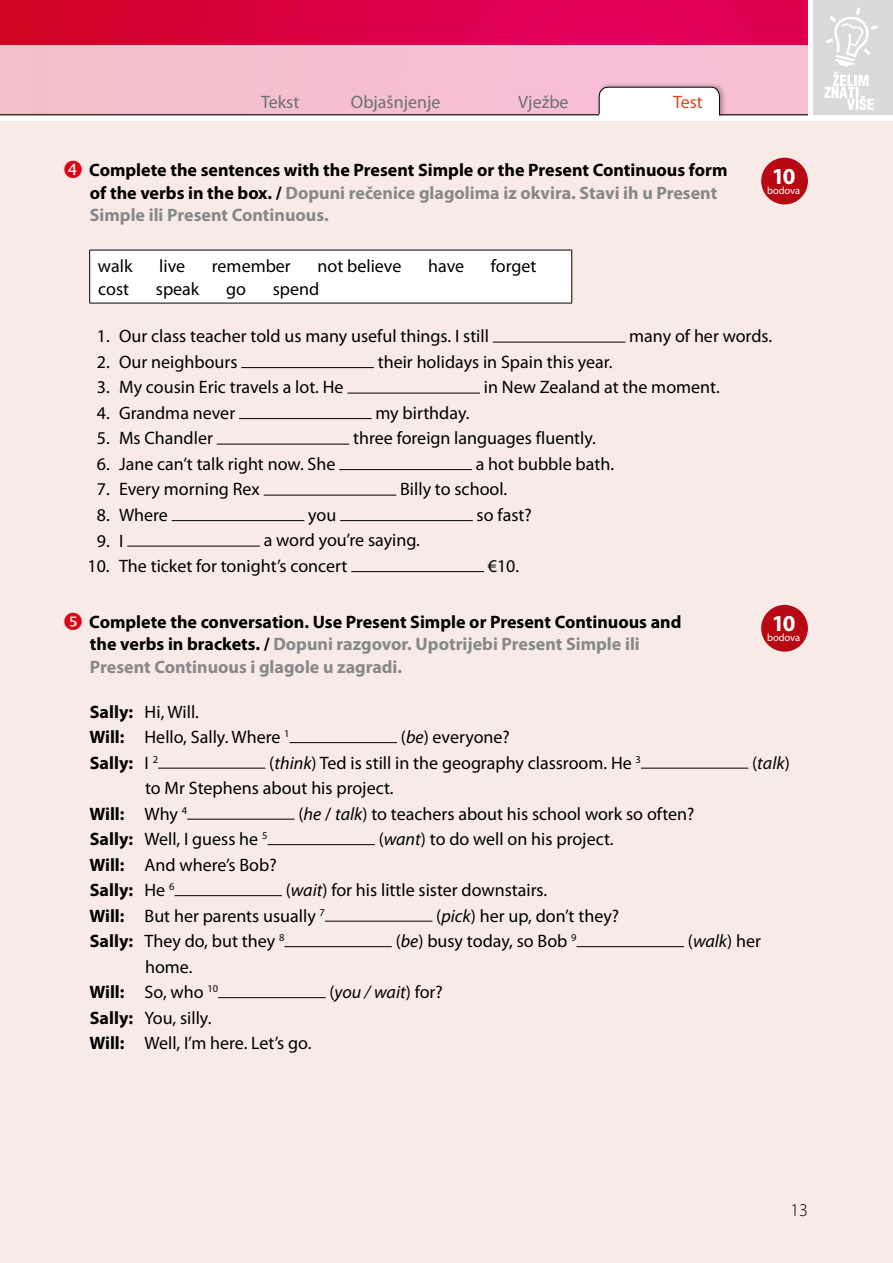
<style>
.page{position:relative;width:893px;height:1263px;background:#fff}
.page>*{position:absolute;margin:0;border:0;box-sizing:border-box;transform-origin:0 0}
.t1{font:700 22.95px "Myriad Pro";color:#fff}
.t2{font:18px/25.5px "Myriad Pro";color:#000}
.t3{font:700 18px/22.5px "Myriad Pro";color:#000}
.t4{font:18px "Myriad Pro";color:#6e6f70}
.t5{font:italic 18px "Myriad Pro";color:#000}
.t6{font:18px "Myriad Pro";color:#d8471b}
.t7{font:300 18px "Myriad Pro";color:#000}
.t8{font:10.5px "Myriad Pro";letter-spacing:-.01em;color:#fff}
.s1{color:#868889}
.s2{font-weight:700}
.s3{font-style:italic}
.s4{font-weight:400}
.s5{font-style:normal}
</style>
<div class="page">
<div style="left:0;top:121px;width:893px;height:1142px;background:#f8ebe7"></div>
<svg style="left:0;top:0;width:808px;height:45px;background:#d90044"></svg>
<div style="left:0;top:45px;width:810px;height:70px;background:#f5bfd1"></div>
<div style="left:813px;top:0;width:80px;height:115px;background:#d9dadb"></div>
<hr style="left:0;top:114px;width:808px;height:1px;background:#000">
<div style="left:596px;top:82px;width:130px;height:37px;background:#000;opacity:.28"></div>
<svg style="left:598px;top:86px;width:122px;height:30px;background:#f0eeef"></svg>
<div style="left:599px;top:114px;width:120px;height:6px;background:#fff"></div>
<svg style="left:824px;top:7px;width:54px;height:103px"></svg>
<div style="left:90px;top:250px;width:482px;height:53px;background:#fff"></div>
<hr style="left:89px;top:250px;width:483px;height:1px;background:#000">
<hr style="left:89px;top:250px;width:1px;height:53px;background:#000">
<hr style="left:571px;top:250px;width:1px;height:53px;background:#000">
<hr style="left:89px;top:303px;width:483px;height:1px;background:#000">
<hr style="left:493px;top:342px;width:132px;height:1px;background:#000">
<hr style="left:241px;top:367px;width:133px;height:1px;background:#000">
<hr style="left:347px;top:393px;width:133px;height:1px;background:#000">
<hr style="left:239px;top:418px;width:133px;height:1px;background:#000">
<hr style="left:217px;top:444px;width:132px;height:1px;background:#000">
<hr style="left:339px;top:469px;width:133px;height:1px;background:#000">
<hr style="left:264px;top:495px;width:132px;height:1px;background:#000">
<hr style="left:172px;top:520px;width:132px;height:1px;background:#000">
<hr style="left:340px;top:520px;width:133px;height:1px;background:#000">
<hr style="left:127px;top:546px;width:133px;height:1px;background:#000">
<hr style="left:351px;top:571px;width:133px;height:1px;background:#000">
<hr style="left:290px;top:742px;width:107px;height:1px;background:#000">
<hr style="left:158px;top:768px;width:107px;height:1px;background:#000">
<hr style="left:641px;top:768px;width:107px;height:1px;background:#000">
<hr style="left:187px;top:819px;width:108px;height:1px;background:#000">
<hr style="left:267px;top:844px;width:108px;height:1px;background:#000">
<hr style="left:175px;top:895px;width:107px;height:1px;background:#000">
<hr style="left:325px;top:921px;width:107px;height:1px;background:#000">
<hr style="left:284px;top:946px;width:108px;height:1px;background:#000">
<hr style="left:577px;top:946px;width:107px;height:1px;background:#000">
<hr style="left:218px;top:997px;width:108px;height:1px;background:#000">
<div style="left:761px;top:158px;width:47px;height:46px;background:#b70813;border-radius:50%"></div>
<div style="left:761px;top:605px;width:47px;height:47px;background:#b70813;border-radius:50%"></div>
<p class="t4" style="left:261px;top:91px;width:40px">Tekst</p>
<p class="t4" style="left:351px;top:91px;width:91px">Objašnjenje</p>
<p class="t4" style="left:518px;top:91px;width:52px">Vježbe</p>
<p class="t6" style="left:673px;top:91px;width:31px">Test</p>
<p class="t3" style="left:89px;top:158px;width:640px">Complete the sentences with the Present Simple or the Present Continuous form of the verbs in the box. / <span class="s1">Dopuni rečenice glagolima iz okvira. Stavi ih u Present<br>Simple ili Present Continuous.</span></p>
<p class="t2" style="left:98px;top:253px;width:36px">walk</p>
<p class="t2" style="left:159px;top:253px;width:27px">live</p>
<p class="t2" style="left:212px;top:253px;width:80px">remember</p>
<p class="t2" style="left:318px;top:253px;width:85px">not believe</p>
<p class="t2" style="left:428px;top:253px;width:38px">have</p>
<p class="t2" style="left:491px;top:253px;width:47px">forget</p>
<p class="t2" style="left:98px;top:275px;width:32px">cost</p>
<p class="t2" style="left:156px;top:275px;width:45px">speak</p>
<p class="t2" style="left:226px;top:275px;width:21px">go</p>
<p class="t2" style="left:273px;top:275px;width:48px">spend</p>
<p class="t2" style="left:97px;top:323px;width:394px">1. Our class teacher told us many useful things. I still</p>
<p class="t2" style="left:629px;top:323px;width:143px">many of her words.</p>
<p class="t2" style="left:97px;top:349px;width:142px">2. Our neighbours</p>
<p class="t2" style="left:378px;top:349px;width:235px">their holidays in Spain this year.</p>
<p class="t2" style="left:97px;top:374px;width:248px">3. My cousin Eric travels a lot. He</p>
<p class="t2" style="left:484px;top:374px;width:236px">in New Zealand at the moment.</p>
<p class="t2" style="left:97px;top:400px;width:140px">4. Grandma never</p>
<p class="t2" style="left:375px;top:400px;width:94px">my birthday.</p>
<p class="t2" style="left:97px;top:425px;width:117px">5. Ms Chandler</p>
<p class="t2" style="left:353px;top:425px;width:243px">three foreign languages fluently.</p>
<p class="t2" style="left:97px;top:451px;width:240px">6. Jane can’t talk right now. She</p>
<p class="t2" style="left:476px;top:451px;width:138px">a hot bubble bath.</p>
<p class="t2" style="left:97px;top:476px;width:164px">7. Every morning Rex</p>
<p class="t2" style="left:400px;top:476px;width:107px">Billy to school.</p>
<p class="t2" style="left:97px;top:502px;width:73px">8. Where</p>
<p class="t2" style="left:308px;top:502px;width:30px">you</p>
<p class="t2" style="left:477px;top:502px;width:57px">so fast?</p>
<p class="t2" style="left:97px;top:527px;width:28px">9. I</p>
<p class="t2" style="left:264px;top:527px;width:156px">a word you’re saying.</p>
<p class="t2" style="left:88px;top:553px;width:261px">10. The ticket for tonight’s concert</p>
<p class="t2" style="left:488px;top:553px;width:31px">€10.</p>
<p class="t3" style="left:89px;top:610px;width:594px">Complete the conversation. Use Present Simple or Present Continuous and the verbs in brackets. / <span class="s1">Dopuni razgovor. Upotrijebi Present Simple ili<br>Present Continuous i glagole u zagradi.</span></p>
<p class="t2" style="left:90px;top:698px;width:202px"><span class="s2">Sally:</span> Hi, Will.<br><span class="s2">Will:</span> Hello, Sally. Where <sup>1</sup></p>
<p class="t1" style="left:772px;top:161px;width:25px">10</p>
<p class="t8" style="left:767px;top:184px;width:34px">bodova</p>
<p class="t1" style="left:772px;top:608px;width:25px">10</p>
<p class="t8" style="left:767px;top:631px;width:34px">bodova</p>
<p class="t2" style="left:401px;top:724px;width:111px">(<span class="s3">be</span>) everyone?</p>
<p class="t3" style="left:90px;top:751px;width:70px">Sally: <span class="s4">I</span> <sup>2</sup></p>
<p class="t2" style="left:269px;top:749px;width:373px">(<span class="s3">think</span>) Ted is still in the geography classroom. He <sup>3</sup></p>
<p class="t5" style="left:752px;top:751px;width:39px"><span class="s5">(</span>talk<span class="s5">)</span></p>
<p class="t2" style="left:90px;top:775px;width:304px;text-indent:55px">to Mr Stephens about his project.<br><span class="s2">Will:</span> Why <sup>4</sup></p>
<p class="t2" style="left:298px;top:800px;width:398px">(<span class="s3">he</span> / <span class="s3">talk</span>) to teachers about his school work so often?</p>
<p class="t2" style="left:90px;top:826px;width:179px"><span class="s2">Sally:</span> Well, I guess he <sup>5</sup></p>
<p class="t2" style="left:379px;top:826px;width:235px">(<span class="s3">want</span>) to do well on his project.</p>
<p class="t2" style="left:90px;top:851px;width:189px"><span class="s2">Will:</span> And where’s Bob?<br><span class="s2">Sally:</span> He <sup>6</sup></p>
<p class="t2" style="left:90px;top:877px;width:458px;text-indent:196px">(<span class="s3">wait</span>) for his little sister downstairs.<br><span class="s2">Will:</span> But her parents usually <sup>7</sup></p>
<p class="t2" style="left:436px;top:902px;width:184px">(<span class="s3">pick</span>) her up, don’t they?</p>
<p class="t2" style="left:90px;top:928px;width:196px"><span class="s2">Sally:</span> They do, but they <sup>8</sup></p>
<p class="t2" style="left:396px;top:928px;width:182px">(<span class="s3">be</span>) busy today, so Bob <sup>9</sup></p>
<p class="t2" style="left:688px;top:928px;width:75px">(<span class="s3">walk</span>) her</p>
<p class="t2" style="left:90px;top:953px;width:130px;text-indent:55px">home.<br><span class="s2">Will:</span> So, who <sup>10</sup></p>
<p class="t5" style="left:329px;top:981px;width:115px"><span class="s5">(</span>you / wait<span class="s5">) for?</span></p>
<p class="t2" style="left:90px;top:1004px;width:222px"><span class="s2">Sally:</span> You, silly.<br><span class="s2">Will:</span> Well, I’m here. Let’s go.</p>
<p class="t7" style="left:790px;top:1200px;width:19px">13</p>
</div>
